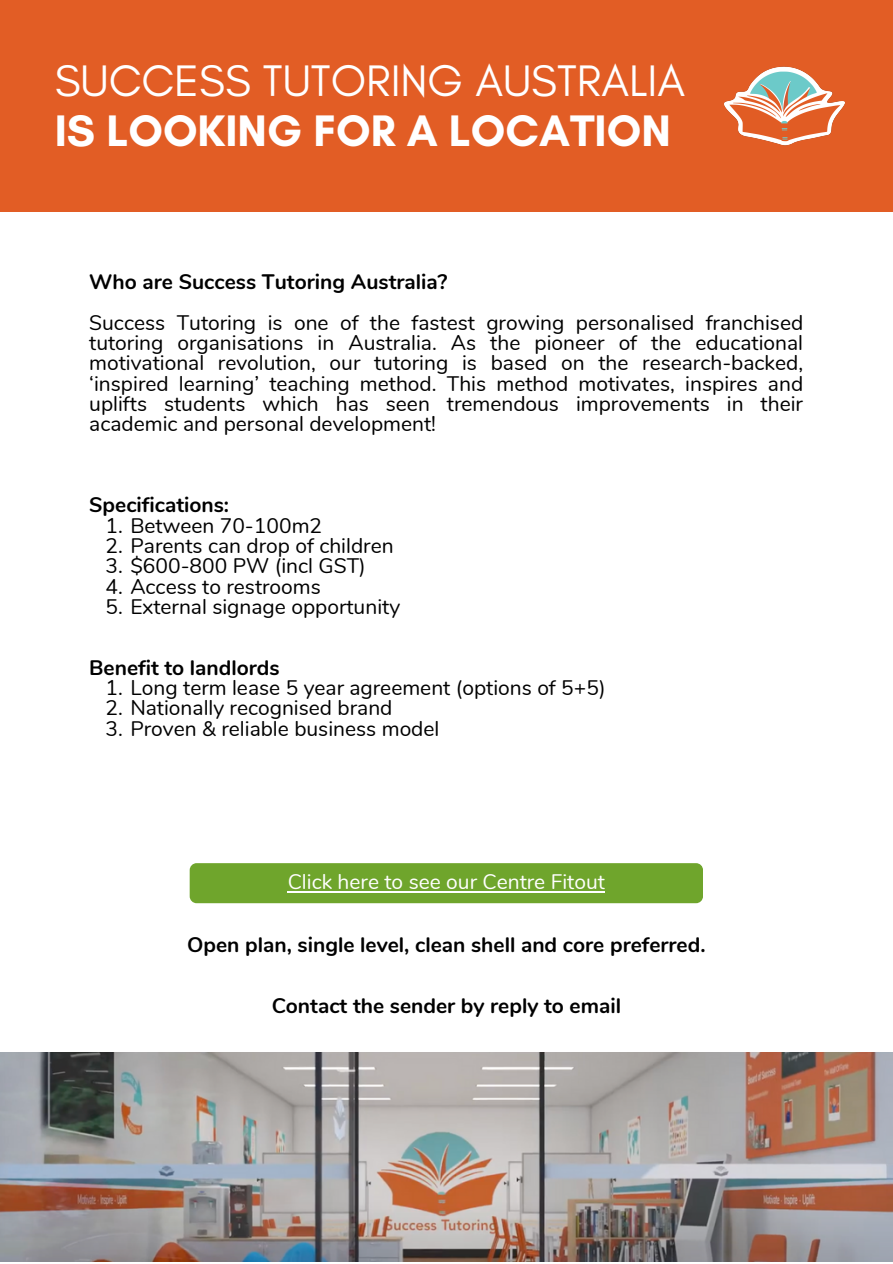
<style>
.page{position:relative;width:893px;height:1264px;background:#fff}
.page>*{position:absolute;margin:0;border:0;box-sizing:border-box;transform-origin:0 0}
.t1{font:45px "Glacial Indifference";color:#fff}
.t2{font:700 45px "Glacial Indifference";color:#fff}
.t3{font:21px/20.2px "Nunito";color:#000;text-align:justify}
.t4{font:700 21px "Nunito";color:#000}
.t5{font:21px "Nunito";color:#fff}
</style>
<div class="page">
<div style="left:190px;top:863px;width:513px;height:40px;background:#6fa52c;border-radius:7px"></div>
<img style="left:0;top:1052px;width:892px;height:209px">
<div style="left:0;top:0;width:892px;height:211px;background:#e25d25"></div>
<img style="left:724px;top:66px;width:121px;height:80px">
<hr style="left:288px;top:890px;width:317px;height:2px;background:#fff">
<h1 class="t1" style="left:55px;top:53px;width:632px">SUCCESS TUTORING AUSTRALIA</h1>
<h1 class="t2" style="left:55px;top:103px;width:617px">IS LOOKING FOR A LOCATION</h1>
<p class="t4" style="left:89px;top:268px;width:359px">Who are Success Tutoring Australia?</p>
<p class="t3" style="left:89px;top:313px;width:715px">Success Tutoring is one of the fastest growing personalised franchised tutoring organisations in Australia. As the pioneer of the educational motivational revolution, our tutoring is based on the research-backed, ‘inspired learning’ teaching method. This method motivates, inspires and uplifts students which has seen tremendous improvements in their academic and personal development!</p>
<p class="t4" style="left:89px;top:491px;width:141px">Specifications:</p>
<p class="t3" style="left:105px;top:515px;width:218px">1. Between 70-100m2</p>
<p class="t3" style="left:105px;top:536px;width:289px">2. Parents can drop of children</p>
<p class="t3" style="left:105px;top:556px;width:262px">3. $600-800 PW (incl GST)</p>
<p class="t3" style="left:105px;top:576px;width:217px">4. Access to restrooms</p>
<p class="t3" style="left:105px;top:597px;width:296px">5. External signage opportunity</p>
<p class="t4" style="left:89px;top:653px;width:192px">Benefit to landlords</p>
<p class="t3" style="left:105px;top:678px;width:501px">1. Long term lease 5 year agreement (options of 5+5)</p>
<p class="t3" style="left:105px;top:698px;width:288px">2. Nationally recognised brand</p>
<p class="t3" style="left:105px;top:718px;width:335px">3. Proven &amp; reliable business model</p>
<p class="t5" style="left:288px;top:868px;width:319px">Click here to see our Centre Fitout</p>
<p class="t4" style="left:187px;top:930px;width:520px">Open plan, single level, clean shell and core preferred.</p>
<p class="t4" style="left:272px;top:991px;width:351px">Contact the sender by reply to email</p>
</div>
